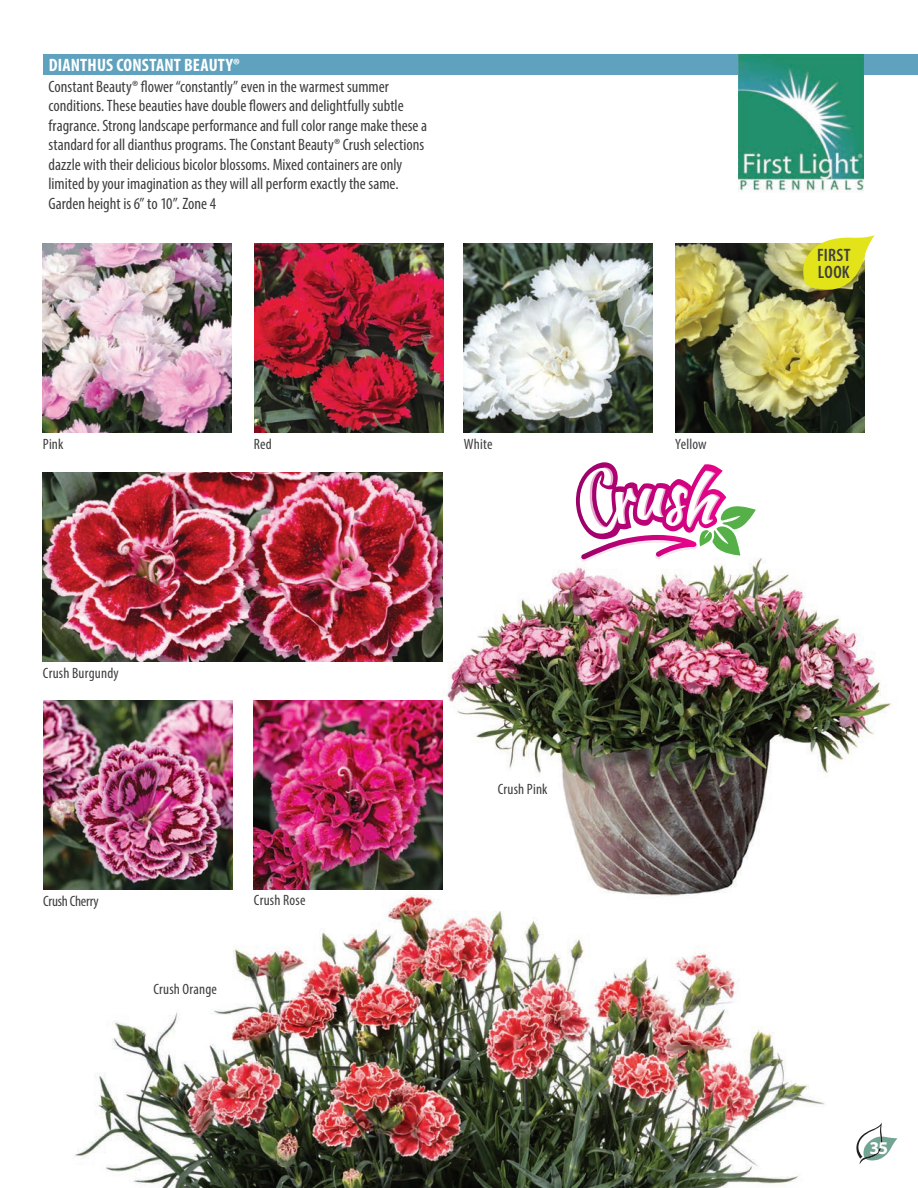
<style>
.page{position:relative;width:918px;height:1188px;background:#fff}
.page>*{position:absolute;margin:0;border:0;box-sizing:border-box;transform-origin:0 0}
.sub{font:700 condensed 18px "Myriad Pro";letter-spacing:.01em;color:#fff}
.new{font:600 condensed 18px/16.4px "Myriad Pro";letter-spacing:.015em;color:#3e3e3f}
.page_number{font:700 18px "Myriad Pro";color:#fff}
.body_large{font:condensed 16.5px/19.5px "Myriad Pro";color:#3e3e3f}
.body{font:condensed 15px "Myriad Pro";letter-spacing:.015em;color:#3e3e3f}
.body-2{font:condensed 15px "Myriad Pro";letter-spacing:-.015em;color:#3e3e3f}
</style>
<div class="page">
<img style="left:74px;top:894px;width:751px;height:294px">
<img style="left:439px;top:558px;width:452px;height:346px">
<div style="left:43px;top:54px;width:875px;height:20px;background:#5fa2bf"></div>
<img style="left:739px;top:54px;width:125px;height:138px">
<img style="left:254px;top:244px;width:189px;height:189px">
<img style="left:675px;top:244px;width:189px;height:189px">
<img style="left:43px;top:244px;width:189px;height:189px">
<img style="left:464px;top:244px;width:189px;height:189px">
<svg style="left:802px;top:235px;width:73px;height:56px"></svg>
<img style="left:43px;top:701px;width:189px;height:189px">
<img style="left:43px;top:473px;width:400px;height:189px">
<img style="left:254px;top:701px;width:189px;height:189px">
<svg style="left:576px;top:464px;width:180px;height:98px"></svg>
<svg style="left:856px;top:1122px;width:41px;height:42px"></svg>
<p class="sub" style="left:49px;top:54px;width:193px">DIANTHUS CONSTANT BEAUTY®</p>
<p class="body_large" style="left:49px;top:76px;width:380px">Constant Beauty® flower “constantly” even in the warmest summer conditions. These beauties have double flowers and delightfully subtle fragrance. Strong landscape performance and full color range make these a standard for all dianthus programs. The Constant Beauty® Crush selections dazzle with their delicious bicolor blossoms. Mixed containers are only limited by your imagination as they will all perform exactly the same.<br>Garden height is 6” to 10”. Zone 4</p>
<p class="body" style="left:43px;top:435px;width:22px">Pink</p>
<p class="body" style="left:254px;top:435px;width:20px">Red</p>
<p class="body" style="left:464px;top:435px;width:30px">White</p>
<p class="body" style="left:675px;top:435px;width:33px">Yellow</p>
<p class="body" style="left:43px;top:664px;width:77px">Crush Burgundy</p>
<p class="body-2" style="left:43px;top:892px;width:57px">Crush Cherry</p>
<p class="body" style="left:254px;top:891px;width:53px">Crush Rose</p>
<p class="body" style="left:153px;top:980px;width:65px">Crush Orange</p>
<p class="body" style="left:498px;top:780px;width:51px">Crush Pink</p>
<p class="new" style="left:817px;top:247px;width:35px">FIRST<br>LOOK</p>
<p class="page_number" style="left:870px;top:1136px;width:20px">35</p>
</div>
